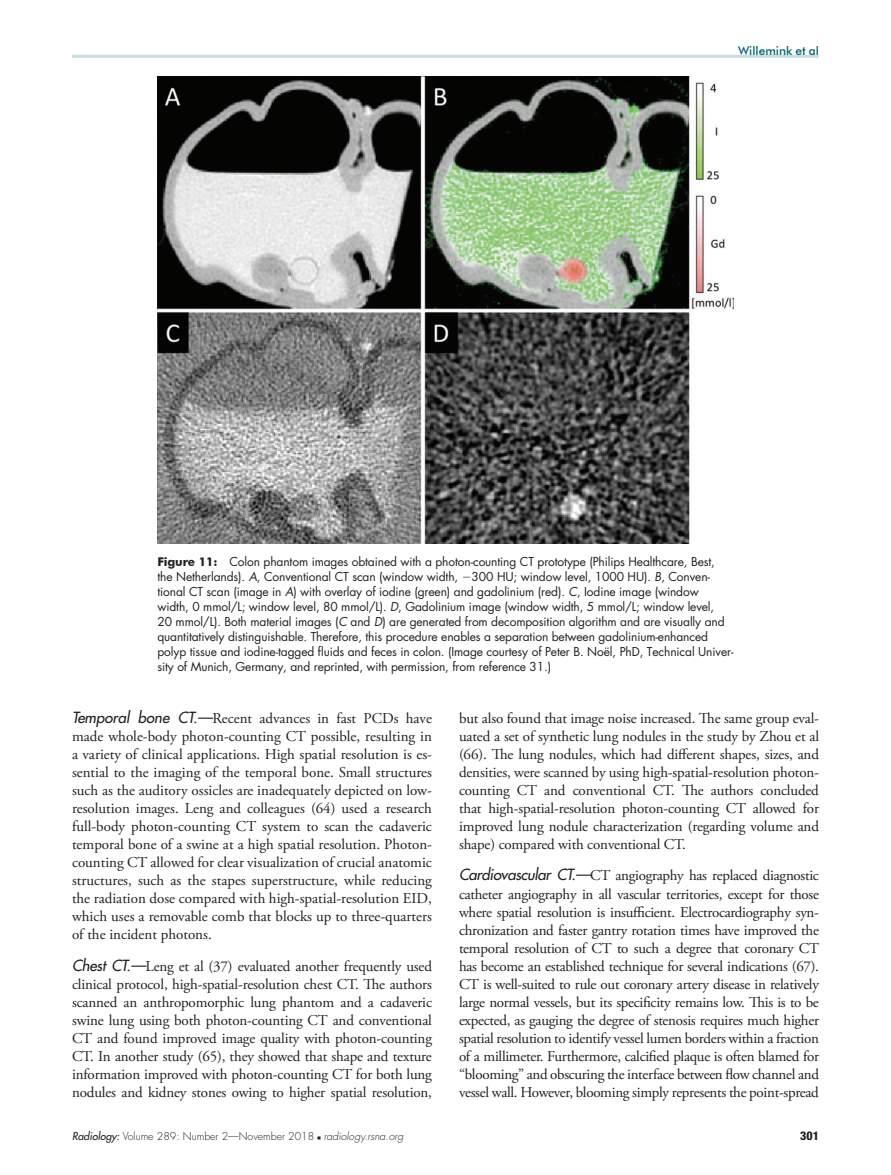
<style>
.page{position:relative;width:891px;height:1175px;background:#fff}
.page>*{position:absolute;margin:0;border:0;box-sizing:border-box;transform-origin:0 0}
.t1{font:15px/18px "Adobe Garamond Pro";letter-spacing:-.01em;color:#231f20;text-align:justify}
.t2{font:12px/15px "Futura";letter-spacing:-.01em;color:#231f20}
.t3{font:500 12px "Futura BT";color:#00636d}
.t4{font:800 condensed 12px "Helvetica Neue";color:#231f20}
.t5{font:300 10.5px "Futura";color:#231f20}
.s1{font-family:"Futura BT";font-weight:700}
.s2{font-style:italic}
.s3{font-family:"Universal Greekwith Math Pi"}
.s4{font-family:"Futura";font-style:italic}
.s5{font-weight:400;font-style:italic}
.s6{font-family:"Universal Newswith Comm Pi";font-weight:400;font-size:6px}
</style>
<div class="page">
<hr style="left:72px;top:55px;width:747px;height:3px;background:#c6dee1">
<img style="left:157px;top:77px;width:576px;height:466px">
<p class="t3" style="left:738px;top:43px;width:82px">Willemink et al</p>
<p class="t2" style="left:157px;top:553px;width:578px"><span class="s1">Figure 11:</span> Colon phantom images obtained with a photon-counting CT prototype (Philips Healthcare, Best,<br>the Netherlands). <span class="s2">A</span>, Conventional CT scan (window width, <span class="s3">2</span>300 HU; window level, 1000 HU). <span class="s2">B</span>, Conven&shy;tional CT scan (image in <span class="s2">A</span>) with overlay of iodine (green) and gadolinium (red). <span class="s2">C</span>, Iodine image (window<br>width, 0 mmol/L; window level, 80 mmol/L). <span class="s2">D</span>, Gadolinium image (window width, 5 mmol/L; window level,<br>20 mmol/L). Both material images (<span class="s2">C</span> and <span class="s2">D</span>) are generated from decomposition algorithm and are visually and quantitatively distinguishable. Therefore, this procedure enables a separation between gadolinium-enhanced polyp tissue and iodine-tagged fluids and feces in colon. (Image courtesy of Peter B. Noël, PhD, Technical Univer&shy;sity of Munich, Germany, and reprinted, with permission, from reference 31.)</p>
<p class="t1" style="left:72px;top:709px;width:362px"><span class="s4">Temporal bone CT.—</span>Recent advances in fast PCDs have made whole-body photon-counting CT possible, resulting in a variety of clinical applications. High spatial resolution is es&shy;sential to the imaging of the temporal bone. Small structures such as the auditory ossicles are inadequately depicted on low&shy;resolution images. Leng and colleagues (64) used a research full-body photon-counting CT system to scan the cadaveric temporal bone of a swine at a high spatial resolution. Photon&shy;counting CT allowed for clear visualization of crucial anatomic structures, such as the stapes superstructure, while reducing the radiation dose compared with high-spatial-resolution EID, which uses a removable comb that blocks up to three-quarters of the incident photons.</p>
<p class="t1" style="left:72px;top:957px;width:362px"><span class="s4">Chest CT.—</span>Leng et al (37) evaluated another frequently used clinical protocol, high-spatial-resolution chest CT. The authors scanned an anthropomorphic lung phantom and a cadaveric swine lung using both photon-counting CT and conventional CT and found improved image quality with photon-counting CT. In another study (65), they showed that shape and texture information improved with photon-counting CT for both lung nodules and kidney stones owing to higher spatial resolution,</p>
<p class="t1" style="left:459px;top:709px;width:362px">but also found that image noise increased. The same group eval&shy;uated a set of synthetic lung nodules in the study by Zhou et al (66). The lung nodules, which had different shapes, sizes, and densities, were scanned by using high-spatial-resolution photon&shy;counting CT and conventional CT. The authors concluded that high-spatial-resolution photon-counting CT allowed for improved lung nodule characterization (regarding volume and shape) compared with conventional CT.</p>
<p class="t1" style="left:459px;top:867px;width:362px"><span class="s4">Cardiovascular CT.—</span>CT angiography has replaced diagnostic catheter angiography in all vascular territories, except for those where spatial resolution is insufficient. Electrocardiography syn&shy;chronization and faster gantry rotation times have improved the temporal resolution of CT to such a degree that coronary CT has become an established technique for several indications (67).<br>CT is well-suited to rule out coronary artery disease in relatively large normal vessels, but its specificity remains low. This is to be expected, as gauging the degree of stenosis requires much higher spatial resolution to identify vessel lumen borders within a fraction of a millimeter. Furthermore, calcified plaque is often blamed for “blooming” and obscuring the interface between flow channel and vessel wall. However, blooming simply represents the point-spread</p>
<p class="t5" style="left:72px;top:1129px;width:333px"><span class="s5">Radiology:</span> Volume 289: Number 2—November 2018 <span class="s6">n</span> <span class="s2">radiology.rsna.org</span></p>
<p class="t4" style="left:800px;top:1128px;width:20px">301</p>
</div>
